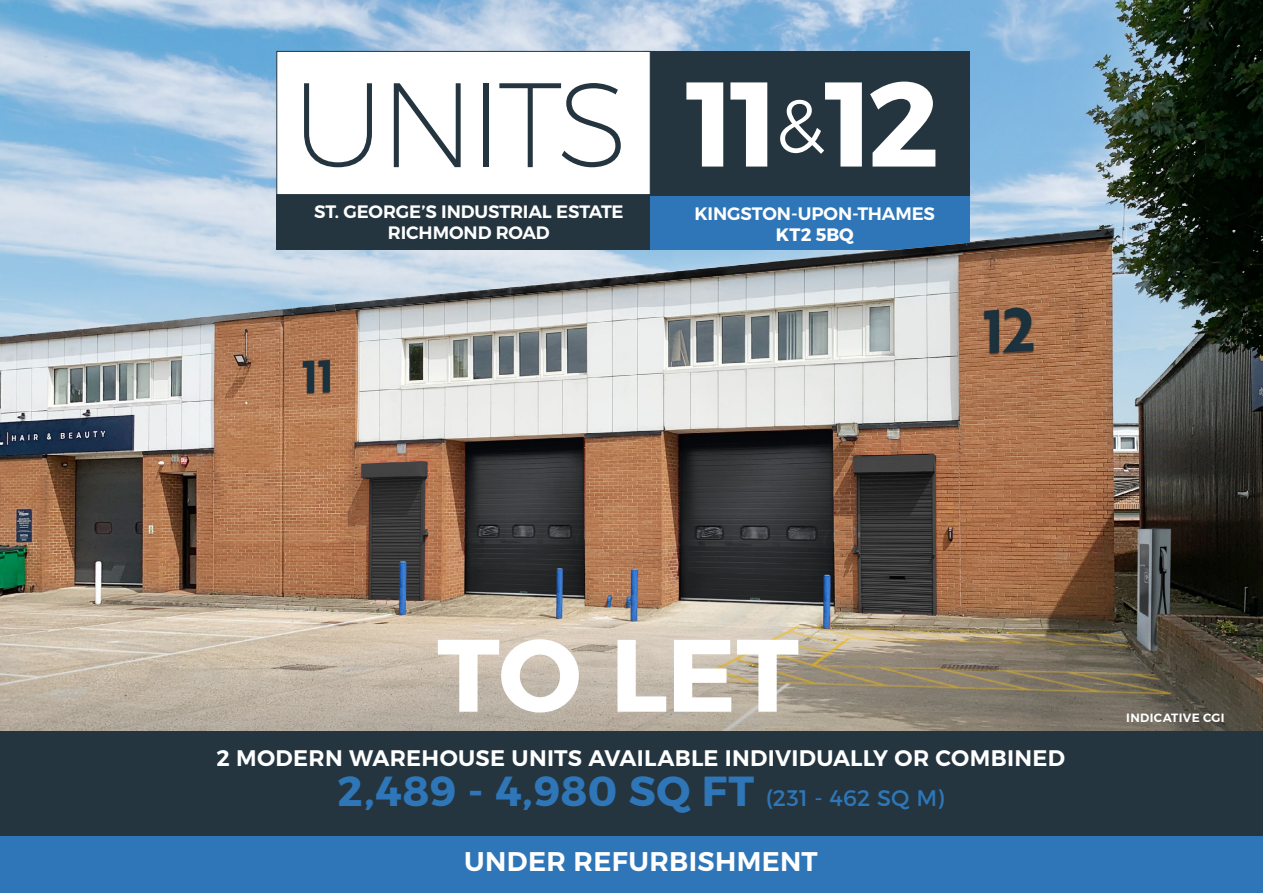
<style>
.page{position:relative;width:1263px;height:893px;background:#fff}
.page>*{position:absolute;margin:0;border:0;box-sizing:border-box;transform-origin:0 0}
.t1{font:200 120px "Montserrat";letter-spacing:-.045em;color:#24353f}
.t2{font:700 102.6px "Montserrat";color:#fff}
.t3{font:700 42px "Montserrat";letter-spacing:.01em;color:#2f76b8}
.t4{font:600 27px "Montserrat";letter-spacing:.015em;color:#fff}
.t5{font:600 22.5px "Montserrat";letter-spacing:.01em;color:#fff}
.t6{font:600 18px/21px "Montserrat";letter-spacing:-.01em;color:#fff;text-align:center}
.t7{font:700 18px "Montserrat";letter-spacing:.005em;color:#fff}
.t8{font:600 12px "Montserrat";letter-spacing:.03em;color:#fff}
.s1{font-weight:700;color:#fff}
.s2{font-weight:300;font-size:75.45px;color:#fff}
.s3{font-weight:400;font-size:22.5px}
</style>
<div class="page">
<img style="left:0;top:0;width:1263px;height:731px">
<svg style="left:1px;top:609px;width:1261px;height:122px"></svg>
<div style="left:0;top:829px;width:1263px;height:64px;background:#2f76b8"></div>
<div style="left:0;top:731px;width:1263px;height:105px;background:#24353f"></div>
<div style="left:642px;top:195px;width:328px;height:55px;background:#2f76b8"></div>
<div style="left:642px;top:51px;width:328px;height:144px;background:#24353f"></div>
<div style="left:276px;top:194px;width:374px;height:56px;background:#24353f"></div>
<div style="left:276px;top:51px;width:375px;height:144px;background:#fff;border:1px solid #24353f"></div>
<img style="left:334px;top:227px;width:793px;height:84px">
<h1 class="t1" style="left:292px;top:51px;width:649px">UNITS <span class="s1">11</span><span class="s2">&amp;</span><span class="s1">12</span></h1>
<p class="t6" style="left:314px;top:202px;width:311px">ST. GEORGE’S INDUSTRIAL ESTATE<br>RICHMOND ROAD</p>
<p class="t6" style="left:695px;top:203px;width:242px">KINGSTON-UPON-THAMES</p>
<p class="t7" style="left:776px;top:223px;width:79px">KT2 5BQ</p>
<h2 class="t2" style="left:437px;top:612px;width:363px">TO LET</h2>
<p class="t5" style="left:216px;top:744px;width:850px">2 MODERN WAREHOUSE UNITS AVAILABLE INDIVIDUALLY OR COMBINED</p>
<h3 class="t3" style="left:338px;top:765px;width:608px">2,489 - 4,980 SQ FT <span class="s3">(231 - 462 SQ M)</span></h3>
<h3 class="t4" style="left:464px;top:845px;width:355px">UNDER REFURBISHMENT</h3>
<p class="t8" style="left:1126px;top:710px;width:100px">INDICATIVE CGI</p>
</div>
